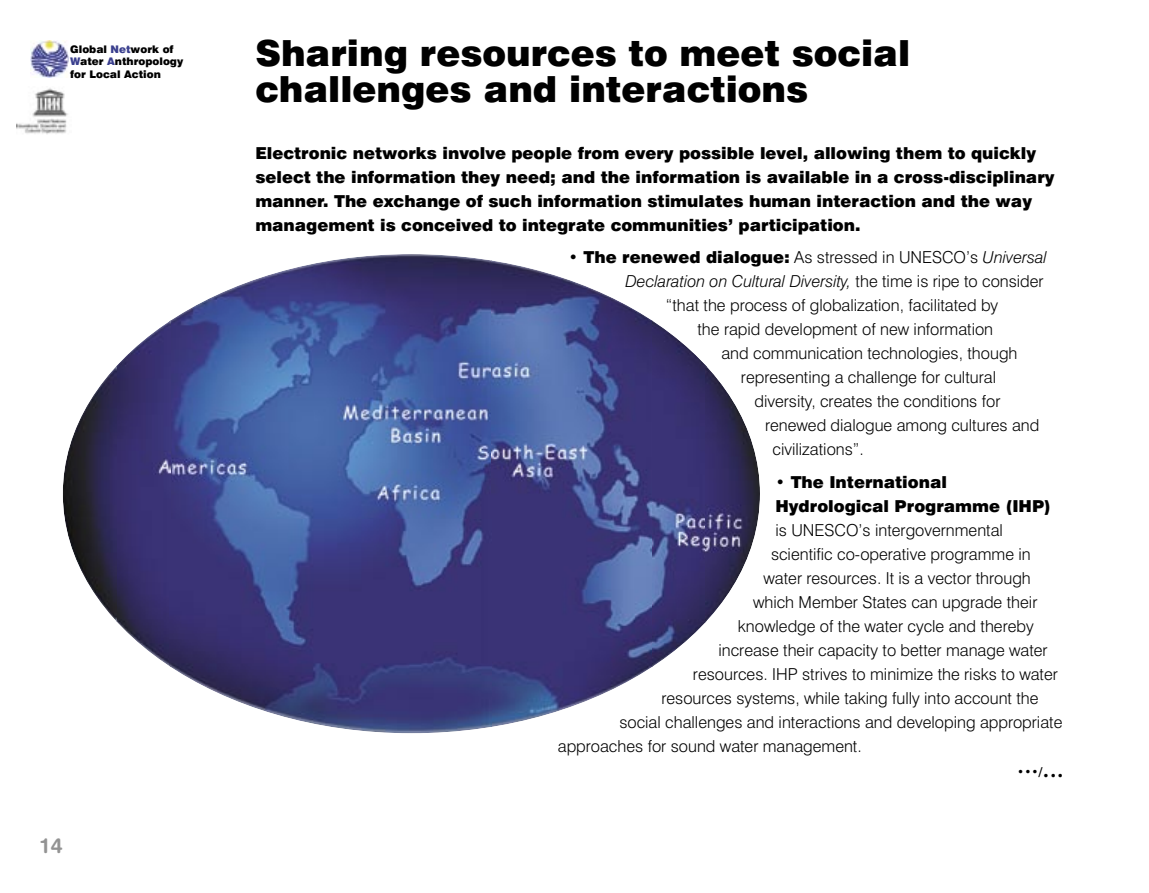
<style>
.page{position:relative;width:1149px;height:893px;background:#fff}
.page>*{position:absolute;margin:0;border:0;box-sizing:border-box;transform-origin:0 0}
.t1{font:900 36px/36px "Swiss 721 BT";color:#000}
.t2{font:21px "Swiss 721 BT Bold Rounded";color:#939393}
.t3{font:300 16.5px "Swiss 721 BT";color:#000}
.t4{font:900 16.5px/24px "Swiss 721 BT";color:#000}
.t5{font:italic 300 16.5px "Swiss 721 BT";color:#000}
.t6{font:900 12px "Swiss 721 BT";color:#000}
.t7{font:900 10.5px/12.6px "Swiss 721 BT";color:#000}
.s1{color:#3a3f8e}
.s2{font-weight:300}
.s3{font-weight:300;font-style:italic}
.s4{font-style:normal}
</style>
<div class="page">
<img style="left:16px;top:88px;width:52px;height:46px">
<img style="left:31px;top:40px;width:37px;height:38px">
<img style="left:170px;top:254px;width:482px;height:479px">
<img style="left:117px;top:321px;width:53px;height:346px">
<img style="left:652px;top:320px;width:53px;height:347px">
<img style="left:63px;top:365px;width:54px;height:257px">
<img style="left:705px;top:365px;width:54px;height:258px">
<p class="t7" style="left:70px;top:43px;width:114px">Global <span class="s1">Net</span>work of<br><span class="s1">W</span>ater <span class="s1">A</span>nthropology for Local Action</p>
<h1 class="t1" style="left:255px;top:35px;width:656px">Sharing resources to meet social challenges and interactions</h1>
<p class="t4" style="left:255px;top:141px;width:800px">Electronic networks involve people from every possible level, allowing them to quickly select the information they need; and the information is available in a cross-disciplinary manner. The exchange of such information stimulates human interaction and the way management is conceived to integrate communities’ participation.</p>
<p class="t4" style="left:568px;top:245px;width:480px">• The renewed dialogue: <span class="s2">As stressed in UNESCO’s</span> <span class="s3">Universal</span></p>
<p class="t5" style="left:625px;top:271px;width:419px">Declaration on Cultural Diversity, <span class="s4">the time is ripe to consider</span></p>
<p class="t3" style="left:665px;top:295px;width:334px">“that the process of globalization, facilitated by</p>
<p class="t3" style="left:697px;top:319px;width:297px">the rapid development of new information</p>
<p class="t3" style="left:721px;top:343px;width:297px">and communication technologies, though</p>
<p class="t3" style="left:740px;top:367px;width:256px">representing a challenge for cultural</p>
<p class="t3" style="left:754px;top:391px;width:247px">diversity, creates the conditions for</p>
<p class="t3" style="left:764px;top:415px;width:276px">renewed dialogue among cultures and</p>
<p class="t3" style="left:772px;top:439px;width:93px">civilizations”.</p>
<p class="t4" style="left:775px;top:470px;width:277px">• The International<br>Hydrological Programme (IHP)</p>
<p class="t3" style="left:775px;top:520px;width:229px">is UNESCO’s intergovernmental</p>
<p class="t3" style="left:770px;top:544px;width:261px">scientific co-operative programme in</p>
<p class="t3" style="left:763px;top:568px;width:269px">water resources. It is a vector through</p>
<p class="t3" style="left:752px;top:592px;width:286px">which Member States can upgrade their</p>
<p class="t3" style="left:737px;top:616px;width:297px">knowledge of the water cycle and thereby</p>
<p class="t3" style="left:718px;top:640px;width:330px">increase their capacity to better manage water</p>
<p class="t3" style="left:692px;top:664px;width:366px">resources. IHP strives to minimize the risks to water</p>
<p class="t3" style="left:661px;top:688px;width:378px">resources systems, while taking fully into account the</p>
<p class="t3" style="left:619px;top:712px;width:444px">social challenges and interactions and developing appropriate</p>
<p class="t3" style="left:557px;top:736px;width:305px">approaches for sound water management.</p>
<p class="t6" style="left:1016px;top:764px;width:48px">•••/•••</p>
<p class="t2" style="left:39px;top:832px;width:25px">14</p>
</div>
